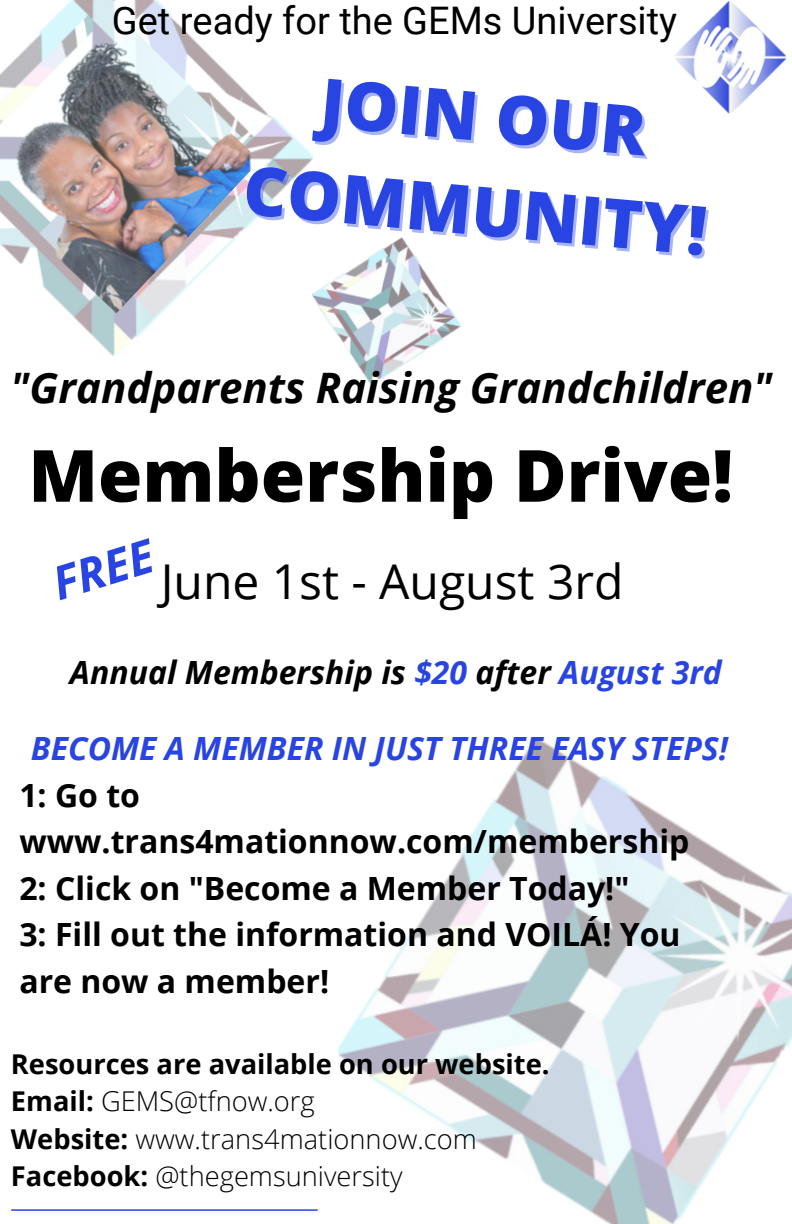
<style>
.page{position:relative;width:792px;height:1224px;background:#fff}
.page>*{position:absolute;margin:0;border:0;box-sizing:border-box;transform-origin:0 0}
.t1{font:800 72px "Open Sans";color:#000}
.t2{font:800 67.8px "Open Sans";color:#2844e3}
.t3{font:48px "Open Sans";color:#000}
.t4{font:italic 700 46.4px "Open Sans";color:#2844e3}
.t5{font:italic 700 42px "Open Sans";color:#000}
.t6{font:38px "Roboto";color:#000}
.t7{font:700 32px/46.4px "Open Sans";color:#000}
.t8{font:italic 700 32px "Open Sans";color:#000}
.t9{font:italic 700 32px "Open Sans";color:#2844e3}
.t10{font:300 27.2px "Open Sans";color:#000}
.t11{font:700 27.2px "Open Sans";color:#000}
.s1{color:#2844e3}
.s2{font-weight:700}
</style>
<div class="page">
<img style="left:317px;top:737px;width:475px;height:487px">
<img style="left:675px;top:1px;width:112px;height:113px">
<hr style="left:12px;top:1209px;width:305px;height:2px;background:#2844e3">
<img style="left:318px;top:237px;width:143px;height:148px">
<img style="left:55px;top:0;width:263px;height:356px">
<img style="left:0;top:16px;width:260px;height:298px">
<h2 class="t6" style="left:112px;top:-2px;width:567px">Get ready for the GEMs University</h2>
<p class="t2" style="left:325px;top:55px;width:328px;rotate:5deg">JOIN OUR</p>
<p class="t2" style="left:248px;top:142px;width:466px;rotate:5deg">COMMUNITY!</p>
<p class="t5" style="left:11px;top:358px;width:764px">"Grandparents Raising Grandchildren"</p>
<h5 class="t1" style="left:28px;top:425px;width:706px">Membership Drive!</h5>
<p class="t4" style="left:44px;top:553px;width:104px;rotate:-17deg">FREE</p>
<h4 class="t3" style="left:161px;top:548px;width:464px">June 1st - August 3rd</h4>
<h3 class="t8" style="left:70px;top:650px;width:653px">Annual Membership is <span class="s1">$20</span> after <span class="s1">August 3rd</span></h3>
<p class="t9" style="left:31px;top:726px;width:699px">BECOME A MEMBER IN JUST THREE EASY STEPS!</p>
<p class="t7" style="left:19px;top:771px;width:671px">1: Go to www.trans4mationnow.com/membership<br>2: Click on "Become a Member Today!"<br>3: Fill out the information and VOILÁ! You are now a member!</p>
<p class="t11" style="left:11px;top:1045px;width:540px">Resources are available on our website.</p>
<h6 class="t10" style="left:11px;top:1082px;width:305px"><span class="s2">Email:</span> GEMS@tfnow.org</h6>
<p class="t10" style="left:11px;top:1120px;width:467px"><span class="s2">Website:</span> www.trans4mationnow.com</p>
<h1 class="t10" style="left:11px;top:1157px;width:393px"><span class="s2">Facebook:</span> @thegemsuniversity</h1>
</div>
